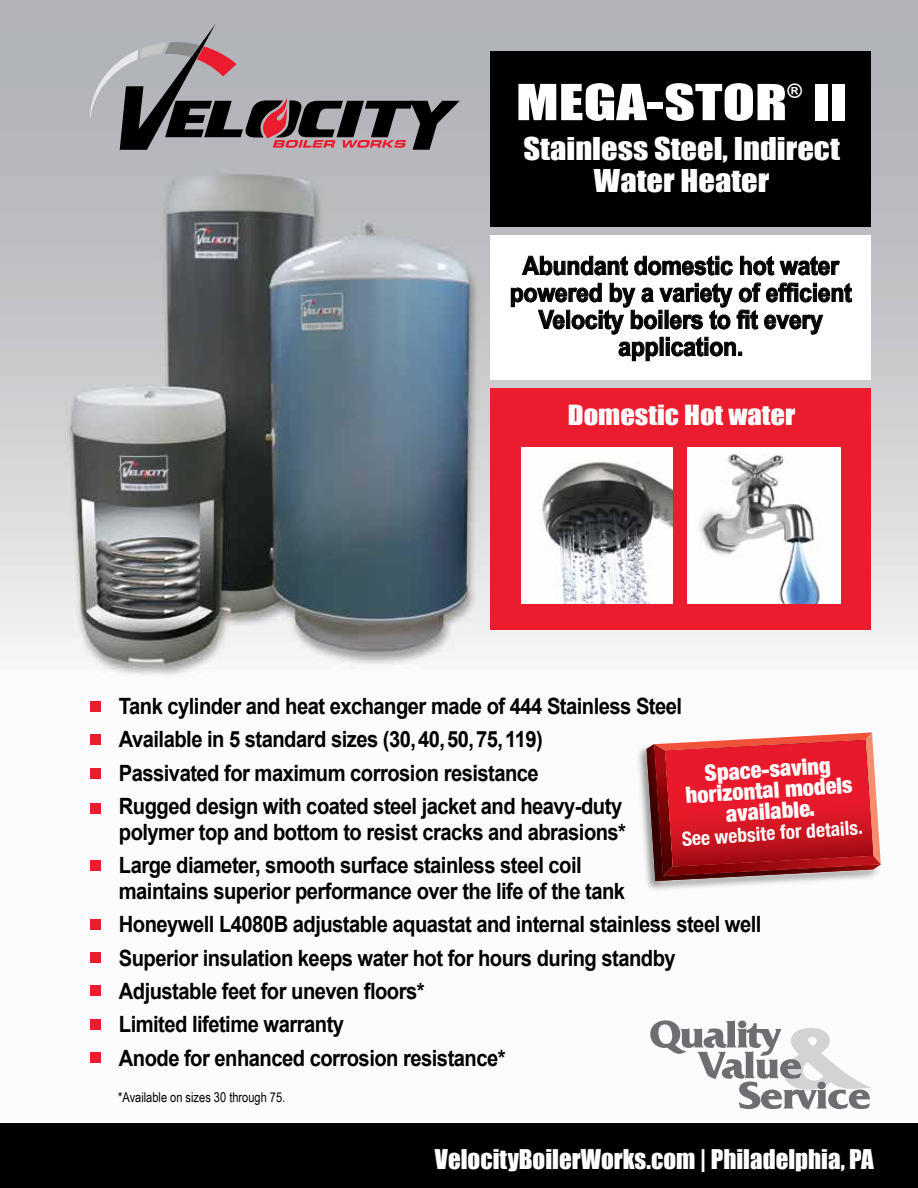
<style>
.page{position:relative;width:918px;height:1188px;background:#fff}
.page>*{position:absolute;margin:0;border:0;box-sizing:border-box;transform-origin:0 0}
.t1{font:45.9px "Impact";color:#fff;scale:1.3 1}
.t2{font:28.95px/32.5px "Impact";color:#fff;text-align:center;scale:1.12 1}
.t3{font:700 25.5px/27px "Arial";letter-spacing:-.01em;color:#000;text-align:center;scale:.9 1}
.t4{font:25.5px "Impact";color:#fff;scale:1.12 1}
.t5{font:24.9px "Impact";color:#fff}
.t6{font:700 22.5px/33.5px "Arial";letter-spacing:-.025em;color:#000;scale:.9 1}
.t7{font:900 condensed 22.5px/21px "Helvetica Neue";color:#fff;text-align:center}
.t8{font:700 condensed 19.5px "Helvetica Neue";color:#fff}
.t9{font:19.5px "Impact";color:#fff}
.t10{font:13.5px "Arial Narrow";color:#000}
</style>
<div class="page">
<img style="left:0;top:0;width:918px;height:1110px">
<div style="left:0;top:1123px;width:918px;height:65px;background:#000"></div>
<div style="left:491px;top:51px;width:380px;height:176px;background:#000"></div>
<div style="left:491px;top:235px;width:380px;height:144px;background:#fff"></div>
<div style="left:491px;top:388px;width:380px;height:242px;background:#eb1c2d"></div>
<div style="left:90px;top:701px;width:11px;height:10px;background:#eb1c2d"></div>
<div style="left:90px;top:734px;width:11px;height:11px;background:#eb1c2d"></div>
<div style="left:90px;top:768px;width:11px;height:10px;background:#eb1c2d"></div>
<div style="left:90px;top:803px;width:11px;height:10px;background:#eb1c2d"></div>
<div style="left:90px;top:860px;width:11px;height:11px;background:#eb1c2d"></div>
<div style="left:90px;top:919px;width:11px;height:10px;background:#eb1c2d"></div>
<div style="left:90px;top:952px;width:11px;height:10px;background:#eb1c2d"></div>
<div style="left:90px;top:985px;width:11px;height:11px;background:#eb1c2d"></div>
<div style="left:90px;top:1020px;width:11px;height:10px;background:#eb1c2d"></div>
<div style="left:90px;top:1053px;width:11px;height:10px;background:#eb1c2d"></div>
<svg style="left:522px;top:256px;width:106px;height:19px"></svg>
<svg style="left:634px;top:256px;width:99px;height:19px"></svg>
<svg style="left:740px;top:256px;width:34px;height:19px"></svg>
<svg style="left:780px;top:256px;width:60px;height:19px"></svg>
<svg style="left:511px;top:283px;width:341px;height:78px"></svg>
<img style="left:522px;top:447px;width:151px;height:156px">
<img style="left:687px;top:447px;width:153px;height:156px">
<img style="left:633px;top:739px;width:253px;height:155px">
<svg style="left:647px;top:732px;width:234px;height:149px;background:#cc3038"></svg>
<svg style="left:650px;top:1020px;width:221px;height:89px"></svg>
<svg style="left:90px;top:24px;width:370px;height:126px;background:#948d92"></svg>
<h1 class="t1" style="left:516px;top:67px;width:210px">MEGA-STOR</h1>
<p class="t9" style="left:787px;top:75px;width:17px">®</p>
<h1 class="t1" style="left:813px;top:67px;width:28px">II</h1>
<p class="t2" style="left:524px;top:131px;width:284px">Stainless Steel, Indirect<br>Water Heater</p>
<p class="t3" style="left:510px;top:253px;width:382px">Abundant domestic hot water powered by a variety of efficient<br>Velocity boilers to fit every application.</p>
<p class="t4" style="left:568px;top:396px;width:205px">Domestic Hot water</p>
<p class="t6" style="left:119px;top:690px;width:627px">Tank cylinder and heat exchanger made of 444 Stainless Steel Available in 5 standard sizes (30,40,50,75,119)<br>Passivated for maximum corrosion resistance<br>Rugged design with coated steel jacket and heavy-duty</p>
<p class="t6" style="left:119px;top:816px;width:565px">polymer top and bottom to resist cracks and abrasions*<br>Large diameter, smooth surface stainless steel coil</p>
<p class="t6" style="left:119px;top:875px;width:716px">maintains superior performance over the life of the tank<br>Honeywell L4080B adjustable aquastat and internal stainless steel well Superior insulation keeps water hot for hours during standby Adjustable feet for uneven floors*<br>Limited lifetime warranty<br>Anode for enhanced corrosion resistance*</p>
<p class="t7" style="left:683px;top:763px;width:169px;rotate:-4deg">Space-saving horizontal models available.</p>
<p class="t8" style="left:681px;top:823px;width:183px;rotate:-4deg">See website for details.</p>
<p class="t10" style="left:118px;top:1087px;width:169px">*Available on sizes 30 through 75.</p>
<p class="t5" style="left:435px;top:1140px;width:440px">VelocityBoilerWorks.com | Philadelphia, PA</p>
</div>
